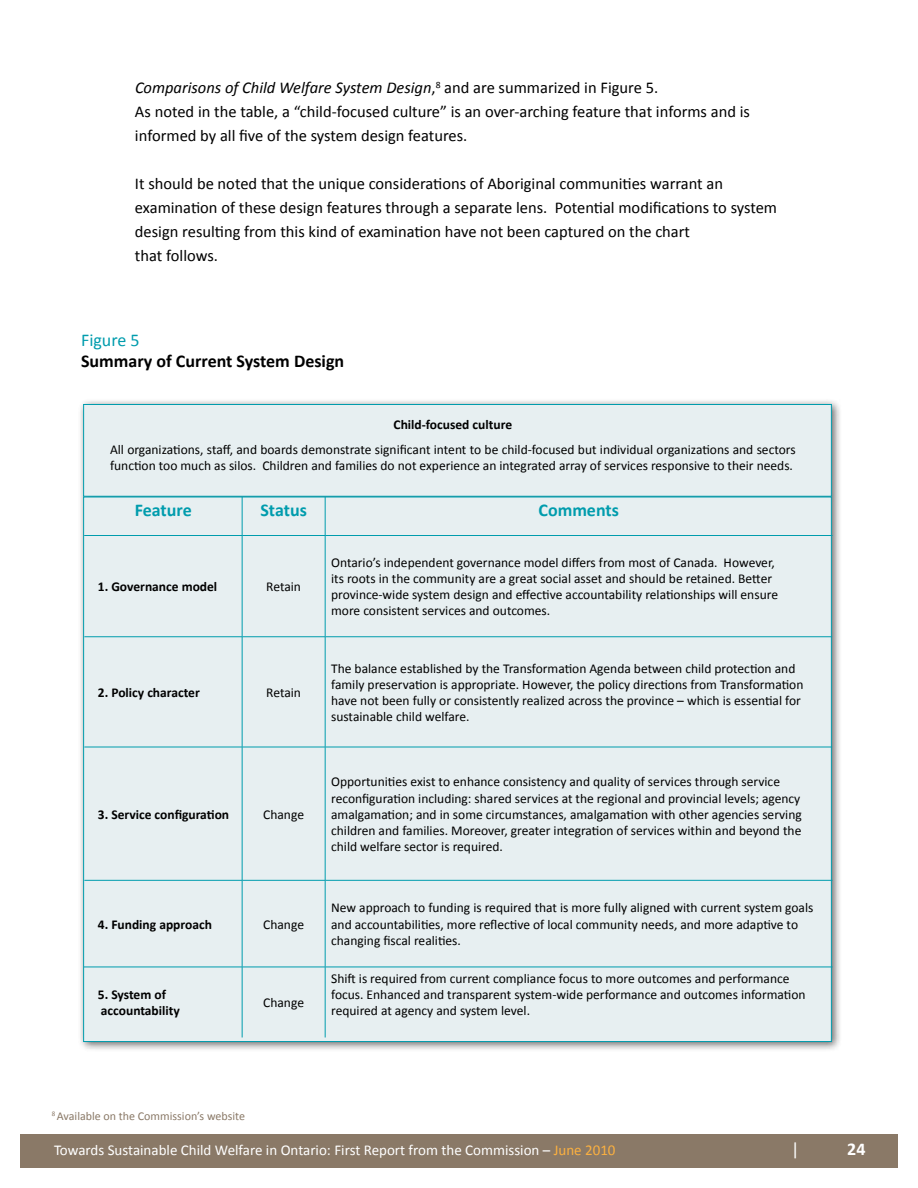
<style>
.page{position:relative;width:918px;height:1188px;background:#fff}
.page>*{position:absolute;margin:0;border:0;box-sizing:border-box;transform-origin:0 0}
.t1{font:700 18px "Calibri";color:#000}
.t2{font:700 18px "Calibri";color:#009cad}
.t3{font:18px "Calibri";color:#009cad}
.t4{font:700 18px "Calibri";color:#fff}
.t5{font:18px "Calibri";color:#fff}
.t6{font:16.5px/24px "Calibri";color:#000}
.t7{font:15px "Calibri";color:#fff}
.t8{font:13.5px/16.2px "Calibri";color:#000}
.t9{font:700 13.5px/16.2px "Calibri";color:#000}
.t10{font:12px "Calibri";color:#8a7967}
.s1{font-style:italic}
.s2{color:#fbb040}
</style>
<div class="page">
<div style="left:20px;top:1134px;width:878px;height:34px;background:#8a7967"></div>
<div style="left:77px;top:398px;width:765px;height:655px;background:#000;opacity:.6"></div>
<div style="left:83px;top:497px;width:749px;height:545px;background:#e7eff1;border:1px solid #009cad"></div>
<div style="left:83px;top:404px;width:749px;height:93px;background:#e7eff1;border:1px solid #009cad"></div>
<hr style="left:84px;top:880px;width:158px;height:1px;background:#009cad">
<hr style="left:242px;top:880px;width:83px;height:1px;background:#009cad">
<hr style="left:325px;top:880px;width:507px;height:1px;background:#009cad">
<hr style="left:84px;top:636px;width:158px;height:1px;background:#009cad">
<hr style="left:242px;top:636px;width:83px;height:1px;background:#009cad">
<hr style="left:325px;top:636px;width:507px;height:1px;background:#009cad">
<hr style="left:84px;top:747px;width:158px;height:1px;background:#009cad">
<hr style="left:242px;top:747px;width:83px;height:1px;background:#009cad">
<hr style="left:325px;top:747px;width:507px;height:1px;background:#009cad">
<hr style="left:242px;top:536px;width:1px;height:101px;background:#009cad">
<hr style="left:325px;top:536px;width:1px;height:101px;background:#009cad">
<hr style="left:242px;top:637px;width:1px;height:110px;background:#009cad">
<hr style="left:325px;top:637px;width:1px;height:110px;background:#009cad">
<hr style="left:242px;top:747px;width:1px;height:133px;background:#009cad">
<hr style="left:325px;top:747px;width:1px;height:133px;background:#009cad">
<hr style="left:242px;top:881px;width:1px;height:86px;background:#009cad">
<hr style="left:325px;top:881px;width:1px;height:86px;background:#009cad">
<hr style="left:84px;top:967px;width:158px;height:1px;background:#009cad">
<hr style="left:242px;top:967px;width:83px;height:1px;background:#009cad">
<hr style="left:325px;top:967px;width:507px;height:1px;background:#009cad">
<hr style="left:242px;top:967px;width:1px;height:70px;background:#009cad">
<hr style="left:325px;top:967px;width:1px;height:70px;background:#009cad">
<hr style="left:242px;top:497px;width:1px;height:38px;background:#009cad">
<hr style="left:325px;top:497px;width:1px;height:38px;background:#009cad">
<hr style="left:84px;top:535px;width:158px;height:1px;background:#009cad">
<hr style="left:242px;top:535px;width:83px;height:1px;background:#009cad">
<hr style="left:325px;top:535px;width:507px;height:1px;background:#009cad">
<p class="t6" style="left:135px;top:75px;width:617px"><span class="s1">Comparisons of Child Welfare System Design</span>,<sup>8</sup> and are summarized in Figure 5.<br>As noted in the table, a “child-focused culture” is an over-arching feature that informs and is informed by all five of the system design features.</p>
<p class="t6" style="left:135px;top:171px;width:644px">It should be noted that the unique considerations of Aboriginal communities warrant an examination of these design features through a separate lens. Potential modifications to system design resulting from this kind of examination have not been captured on the chart<br>that follows.</p>
<h1 class="t3" style="left:81px;top:328px;width:60px">Figure 5</h1>
<h1 class="t1" style="left:81px;top:350px;width:265px">Summary of Current System Design</h1>
<p class="t9" style="left:394px;top:415px;width:120px">Child-focused culture</p>
<p class="t8" style="left:110px;top:441px;width:687px">All organizations, staff, and boards demonstrate significant intent to be child-focused but individual organizations and sectors function too much as silos. Children and families do not experience an integrated array of services responsive to their needs.</p>
<h1 class="t2" style="left:135px;top:499px;width:58px">Feature</h1>
<h1 class="t2" style="left:260px;top:499px;width:48px">Status</h1>
<h1 class="t2" style="left:539px;top:499px;width:82px">Comments</h1>
<p class="t9" style="left:98px;top:578px;width:121px">1. Governance model</p>
<p class="t8" style="left:266px;top:578px;width:36px">Retain</p>
<p class="t9" style="left:98px;top:684px;width:103px">2. Policy character</p>
<p class="t8" style="left:266px;top:684px;width:36px">Retain</p>
<p class="t9" style="left:98px;top:806px;width:133px">3. Service configuration</p>
<p class="t8" style="left:263px;top:806px;width:42px">Change</p>
<p class="t9" style="left:98px;top:915px;width:116px">4. Funding approach</p>
<p class="t8" style="left:263px;top:915px;width:42px">Change</p>
<p class="t9" style="left:98px;top:986px;width:84px">5. System of accountability</p>
<p class="t8" style="left:263px;top:994px;width:42px">Change</p>
<p class="t8" style="left:331px;top:554px;width:448px">Ontario’s independent governance model differs from most of Canada. However, its roots in the community are a great social asset and should be retained. Better province-wide system design and effective accountability relationships will ensure more consistent services and outcomes.</p>
<p class="t8" style="left:331px;top:659px;width:474px">The balance established by the Transformation Agenda between child protection and family preservation is appropriate. However, the policy directions from Transformation have not been fully or consistently realized across the province – which is essential for sustainable child welfare.</p>
<p class="t8" style="left:331px;top:773px;width:472px">Opportunities exist to enhance consistency and quality of services through service reconfiguration including: shared services at the regional and provincial levels; agency amalgamation; and in some circumstances, amalgamation with other agencies serving children and families. Moreover, greater integration of services within and beyond the child welfare sector is required.</p>
<p class="t8" style="left:331px;top:899px;width:484px">New approach to funding is required that is more fully aligned with current system goals and accountabilities, more reflective of local community needs, and more adaptive to changing fiscal realities.</p>
<p class="t8" style="left:331px;top:970px;width:476px">Shift is required from current compliance focus to more outcomes and performance focus. Enhanced and transparent system-wide performance and outcomes information required at agency and system level.</p>
<p class="t10" style="left:52px;top:1109px;width:195px"><sup>8</sup> Available on the Commission’s website</p>
<p class="t7" style="left:54px;top:1141px;width:563px">Towards Sustainable Child Welfare in Ontario: First Report from the Commission – <span class="s2">June 2010</span></p>
<h1 class="t5" style="left:791px;top:1138px;width:10px">|</h1>
<h1 class="t4" style="left:847px;top:1138px;width:20px">24</h1>
</div>
